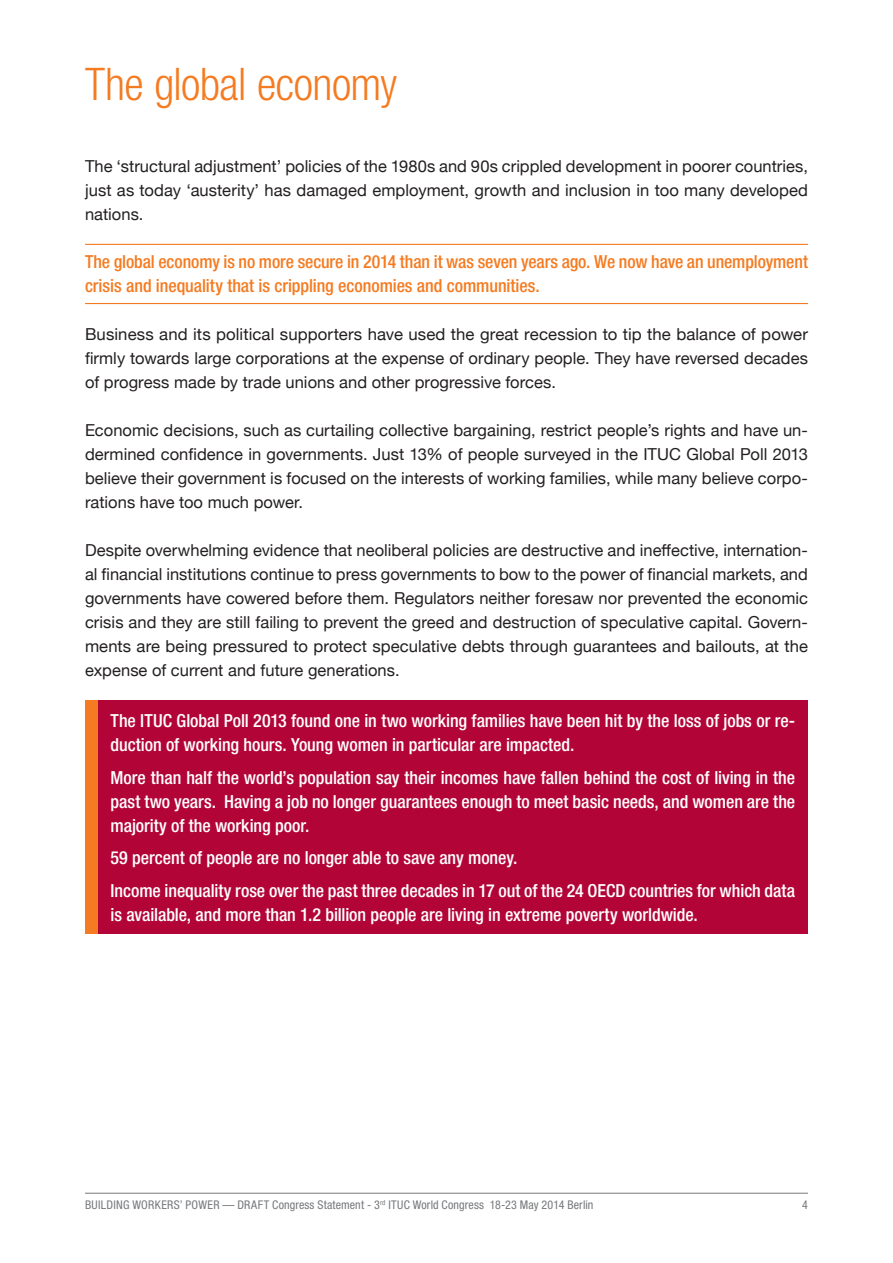
<style>
.page{position:relative;width:893px;height:1263px;background:#fff}
.page>*{position:absolute;margin:0;border:0;box-sizing:border-box;transform-origin:0 0}
.Title_1{font:300 condensed 45px "Helvetica Neue";letter-spacing:-.01em;color:#f47b21}
.t1{font:500 condensed 18px/24px "Helvetica Neue";letter-spacing:-.005em;color:#fff}
.Stand_out_quote{font:500 condensed 18px/24px "Helvetica Neue";letter-spacing:-.005em;color:#f47b21}
.t2{font:16.5px/24px "Helvetica Neue";letter-spacing:.005em;color:#231f20;text-align:justify}
.t3{font:condensed 12px "Helvetica Neue LT Pro";letter-spacing:.02em;color:#76787b}
</style>
<div class="page">
<hr style="left:85px;top:1193px;width:723px;height:1px;background:#76787b">
<hr style="left:85px;top:244px;width:723px;height:1px;background:#f47b21">
<hr style="left:85px;top:303px;width:723px;height:1px;background:#f47b21">
<div style="left:85px;top:700px;width:723px;height:234px;background:#b30437"></div>
<div style="left:85px;top:700px;width:13px;height:234px;background:#f47b21"></div>
<p class="Title_1" style="left:85px;top:59px;width:314px">The global economy</p>
<p class="t2" style="left:85px;top:155px;width:724px">The ‘structural adjustment’ policies of the 1980s and 90s crippled development in poorer countries, just as today ‘austerity’ has damaged employment, growth and inclusion in too many developed nations.</p>
<p class="Stand_out_quote" style="left:85px;top:250px;width:724px">The global economy is no more secure in 2014 than it was seven years ago. We now have an unemployment crisis and inequality that is crippling economies and communities.</p>
<p class="t2" style="left:85px;top:323px;width:724px">Business and its political supporters have used the great recession to tip the balance of power firmly towards large corporations at the expense of ordinary people. They have reversed decades of progress made by trade unions and other progressive forces.</p>
<p class="t2" style="left:85px;top:419px;width:724px">Economic decisions, such as curtailing collective bargaining, restrict people’s rights and have un&shy;dermined confidence in governments. Just 13% of people surveyed in the ITUC Global Poll 2013 believe their government is focused on the interests of working families, while many believe corpo&shy;rations have too much power.</p>
<p class="t2" style="left:85px;top:539px;width:724px">Despite overwhelming evidence that neoliberal policies are destructive and ineffective, internation&shy;al financial institutions continue to press governments to bow to the power of financial markets, and governments have cowered before them. Regulators neither foresaw nor prevented the economic crisis and they are still failing to prevent the greed and destruction of speculative capital. Govern&shy;ments are being pressured to protect speculative debts through guarantees and bailouts, at the expense of current and future generations.</p>
<p class="t1" style="left:111px;top:709px;width:686px">The ITUC Global Poll 2013 found one in two working families have been hit by the loss of jobs or re&shy;duction of working hours. Young women in particular are impacted.</p>
<p class="t1" style="left:111px;top:765px;width:686px;text-align:justify">More than half the world’s population say their incomes have fallen behind the cost of living in the past two years. Having a job no longer guarantees enough to meet basic needs, and women are the majority of the working poor.</p>
<p class="t1" style="left:111px;top:841px;width:686px;line-height:32.5px">59 percent of people are no longer able to save any money.<br>Income inequality rose over the past three decades in 17 out of the 24 OECD countries for which data</p>
<p class="t1" style="left:111px;top:902px;width:589px">is available, and more than 1.2 billion people are living in extreme poverty worldwide.</p>
<p class="t3" style="left:85px;top:1197px;width:510px">BUILDING WORKERS’ POWER — DRAFT Congress Statement - 3<sup>rd</sup> ITUC World Congress 18-23 May 2014 Berlin</p>
<p class="t3" style="left:802px;top:1197px;width:7px">4</p>
</div>
